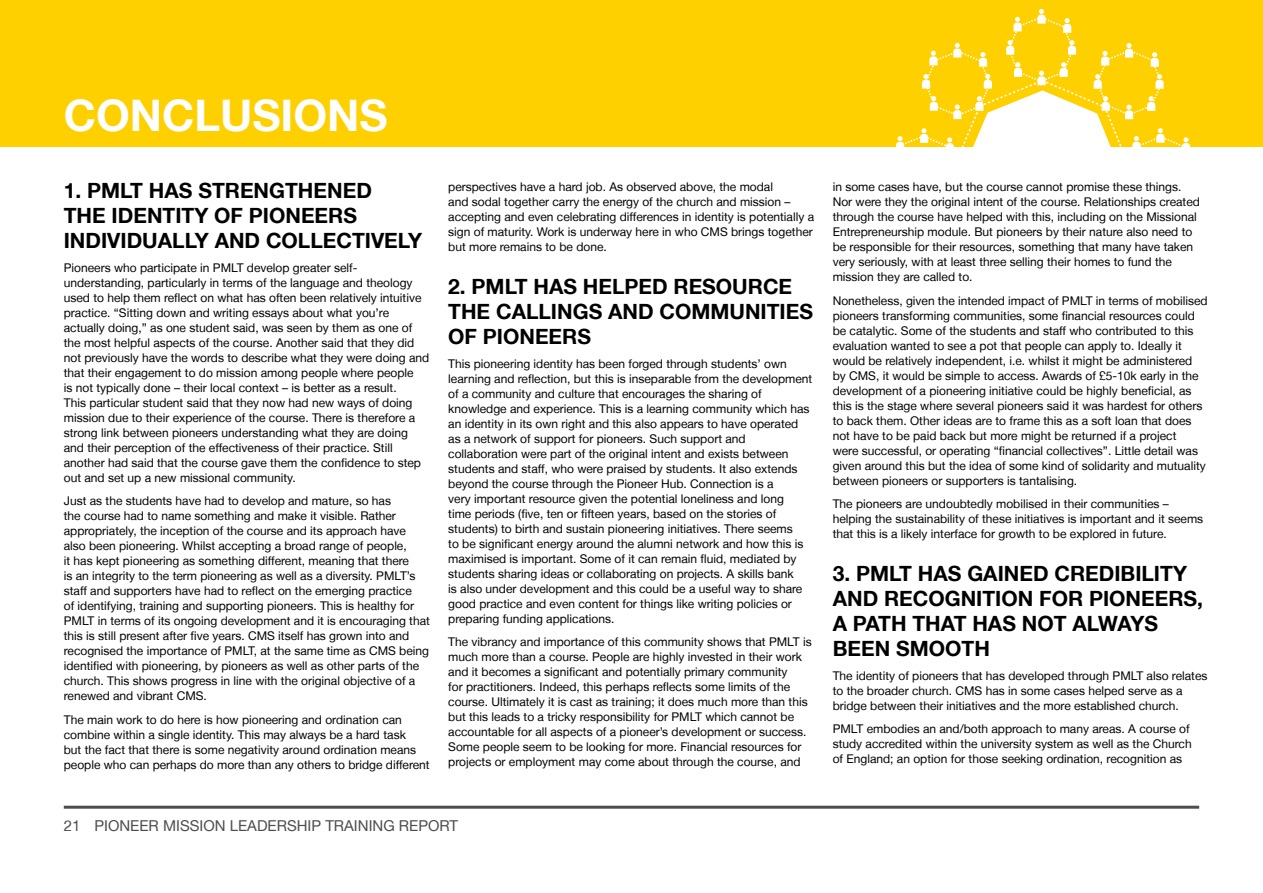
<style>
.page{position:relative;width:1263px;height:893px;background:#fff}
.page>*{position:absolute;margin:0;border:0;box-sizing:border-box;transform-origin:0 0}
.t1{font:700 43.5px "Helvetica Neue LT";color:#fff}
.t2{font:700 21px/25.2px "Helvetica Neue LT";color:#000}
.t3{font:15px "Helvetica Neue LT";color:#4d4d4d}
.t4{font:12px/15px "Helvetica Neue LT";color:#000}
</style>
<div class="page">
<div style="left:0;top:0;width:1263px;height:147px;background:#ffd000"></div>
<hr style="left:64px;top:806px;width:1135px;height:3px;background:#4d4d4d">
<svg style="left:896px;top:9px;width:295px;height:138px"></svg>
<h1 class="t1" style="left:64px;top:89px;width:325px">CONCLUSIONS</h1>
<h2 class="t2" style="left:64px;top:177px;width:360px;text-indent:205px">GTHENED<br>THE IDENTITY OF PIONEERS<br>INDIVIDUALLY AND COLLECTIVELY</h2>
<p class="t4" style="left:64px;top:260px;width:367px">Pioneers who participate in PMLT develop greater self&shy;understanding, particularly in terms of the language and theology used to help them reflect on what has often been relatively intuitive practice. “Sitting down and writing essays about what you’re actually doing,” as one student said, was seen by them as one of the most helpful aspects of the course. Another said that they did not previously have the words to describe what they were doing and that their engagement to do mission among people where people<br>is not typically done – their local context – is better as a result.<br>This particular student said that they now had new ways of doing mission due to their experience of the course. There is therefore a strong link between pioneers understanding what they are doing and their perception of the effectiveness of their practice. Still another had said that the course gave them the confidence to step out and set up a new missional community.</p>
<p class="t4" style="left:64px;top:493px;width:368px">Just as the students have had to develop and mature, so has<br>the course had to name something and make it visible. Rather appropriately, the inception of the course and its approach have also been pioneering. Whilst accepting a broad range of people,<br>it has kept pioneering as something different, meaning that there<br>is an integrity to the term pioneering as well as a diversity. PMLT’s staff and supporters have had to reflect on the emerging practice<br>of identifying, training and supporting pioneers. This is healthy for PMLT in terms of its ongoing development and it is encouraging that this is still present after five years. CMS itself has grown into and recognised the importance of PMLT, at the same time as CMS being identified with pioneering, by pioneers as well as other parts of the church. This shows progress in line with the original objective of a renewed and vibrant CMS.</p>
<p class="t4" style="left:64px;top:712px;width:367px">The main work to do here is how pioneering and ordination can combine within a single identity. This may always be a hard task<br>but the fact that there is some negativity around ordination means people who can perhaps do more than any others to bridge different</p>
<h2 class="t2" style="left:64px;top:177px;width:150px">1. PMLT HAS STREN</h2>
<p class="t4" style="left:448px;top:179px;width:367px">perspectives have a hard job. As observed above, the modal<br>and sodal together carry the energy of the church and mission – accepting and even celebrating differences in identity is potentially a sign of maturity. Work is underway here in who CMS brings together but more remains to be done.</p>
<h2 class="t2" style="left:448px;top:273px;width:165px">2. PMLT HAS HELPED</h2>
<h2 class="t2" style="left:673px;top:273px;width:16px">RESO</h2>
<h2 class="t2" style="left:448px;top:273px;width:366px;text-indent:284px">URCE<br>THE CALLINGS AND COMM UNITIES<br>OF PIONEERS</h2>
<p class="t4" style="left:448px;top:356px;width:366px">This pioneering identity has been forged through students’ own learning and reflection, but this is inseparable from the development of a community and culture that encourages the sharing of knowledge and experience. This is a learning community which has an identity in its own right and this also appears to have operated as a network of support for pioneers. Such support and collaboration were part of the original intent and exists between students and staff, who were praised by students. It also extends beyond the course through the Pioneer H ub. Connection is a<br>very important resource given the potential loneliness and long<br>time periods (five, ten or fifteen years, based on the stories of students) to birth and sustain pioneering initiatives. There seems<br>to be significant energy around the alumni network and how this is maximised is important. Some of it can remain fluid, mediated by students sharing ideas or collaborating on projects. A skills bank<br>is also under development and this could be a useful way to share good practice and even content for things like writing policies or preparing funding applications.</p>
<p class="t4" style="left:448px;top:634px;width:365px">The vibrancy and importance of this community shows that PMLT is much more than a course. People are highly invested in their work and it becomes a significant and potentially primary community<br>for practitioners. Indeed, this perhaps reflects some limits of the course. Ultimately it is cast as training; it does much more than this but this leads to a tricky responsibility for PMLT which cannot be accountable for all aspects of a pioneer’s development or success.<br>Some people seem to be looking for more. Financial resources for projects or employment may come about through the course, and</p>
<p class="t4" style="left:833px;top:179px;width:369px">in some cases have, but the course cannot promise these things.<br>Nor were they the original intent of the course. Relationships created through the course have helped with this, including on the Missional Entrepreneurship module. But pioneers by their nature also need to be responsible for their resources, something that many have taken very seriously, with at least three selling their homes to fund the mission they are called to.</p>
<p class="t4" style="left:833px;top:293px;width:376px">Nonetheless, given the intended impact of PMLT in terms of mobilised pioneers transforming communities, some financial resources could be catalytic. Some of the students and staff who contributed to this evaluation wanted to see a pot that people can apply to. I deally it would be relatively independent, i.e. whilst it might be administered by CMS, it would be simple to access. Awards of £5-10k early in the development of a pioneering initiative could be highly beneficial, as this is the stage where several pioneers said it was hardest for others to back them. Other ideas are to frame this as a soft loan that does not have to be paid back but more might be returned if a project<br>were successful, or operating “financial collectives”. Little detail was given around this but the idea of some kind of solidarity and mutuality between pioneers or supporters is tantalising.</p>
<p class="t4" style="left:833px;top:496px;width:372px">The pioneers are undoubtedly mobilised in their communities – helping the sustainability of these initiatives is important and it seems that this is a likely interface for growth to be explored in future.</p>
<h2 class="t2" style="left:833px;top:560px;width:165px">3. PMLT HAS GAINED</h2>
<h2 class="t2" style="left:1054px;top:560px;width:13px">CREDIBILIT</h2>
<h2 class="t2" style="left:1173px;top:560px;width:16px">Y</h2>
<h2 class="t2" style="left:833px;top:585px;width:16px">AND</h2>
<h2 class="t2" style="left:884px;top:585px;width:16px">RECO</h2>
<h2 class="t2" style="left:945px;top:585px;width:29px">GNITION</h2>
<h2 class="t2" style="left:1039px;top:585px;width:15px">FOR</h2>
<h2 class="t2" style="left:1089px;top:585px;width:15px">PIONEERS</h2>
<h2 class="t2" style="left:1197px;top:585px;width:7px">,</h2>
<h2 class="t2" style="left:833px;top:610px;width:327px">A PATH THAT HAS NOT ALW AYS<br>BEEN SMOOTH</h2>
<p class="t4" style="left:833px;top:668px;width:376px">The identity of pioneers that has developed through PMLT also relates to the broader church. CMS has in some cases helped serve as a bridge between their initiatives and the more established church.</p>
<p class="t4" style="left:833px;top:721px;width:360px">PMLT embodies an and/both approach to many areas. A course of study accredited within the university system as well as the Church of England; an option for those seeking ordination, recognition as</p>
<p class="t3" style="left:64px;top:817px;width:392px">21 Pioneer Mission Leadership Training Report</p>
</div>
